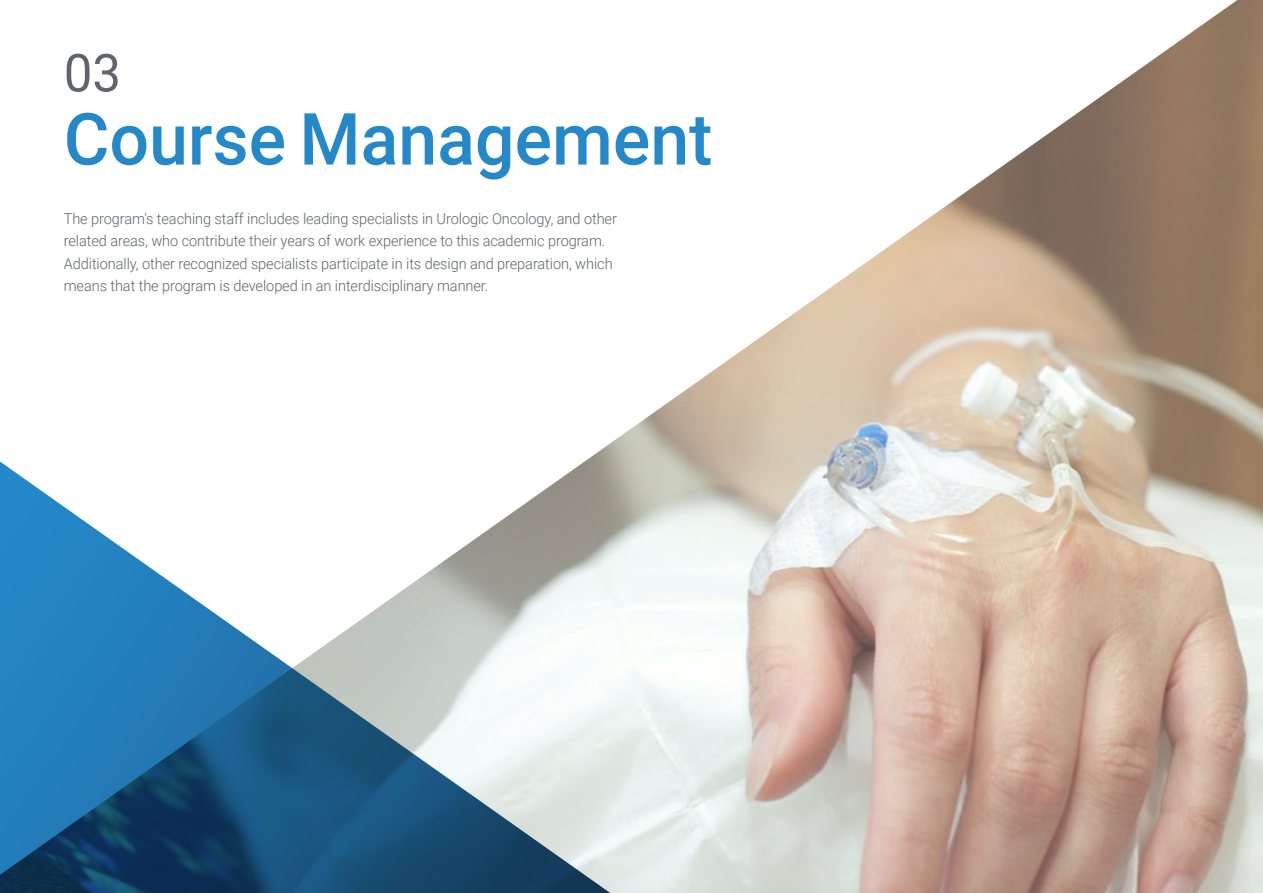
<style>
.page{position:relative;width:1263px;height:893px;background:#fff}
.page>*{position:absolute;margin:0;border:0;box-sizing:border-box;transform-origin:0 0}
.t1{font:500 72px "Roboto";color:#2488c9}
.t2{font:52.5px "Roboto";color:#61646a}
.t3{font:300 15px/22.5px "Roboto";letter-spacing:-.005em;color:#61646a}
</style>
<div class="page">
<img style="left:607px;top:0;width:656px;height:893px">
<svg style="left:0;top:446px;width:640px;height:447px"></svg>
<h2 class="t2" style="left:64px;top:36px;width:59px">03</h2>
<h1 class="t1" style="left:64px;top:89px;width:650px">Course Management</h1>
<p class="t3" style="left:64px;top:207px;width:555px">The program's teaching staff includes leading specialists in Urologic Oncology, and other related areas, who contribute their years of work experience to this academic program.<br>Additionally, other recognized specialists participate in its design and preparation, which means that the program is developed in an interdisciplinary manner.</p>
</div>
